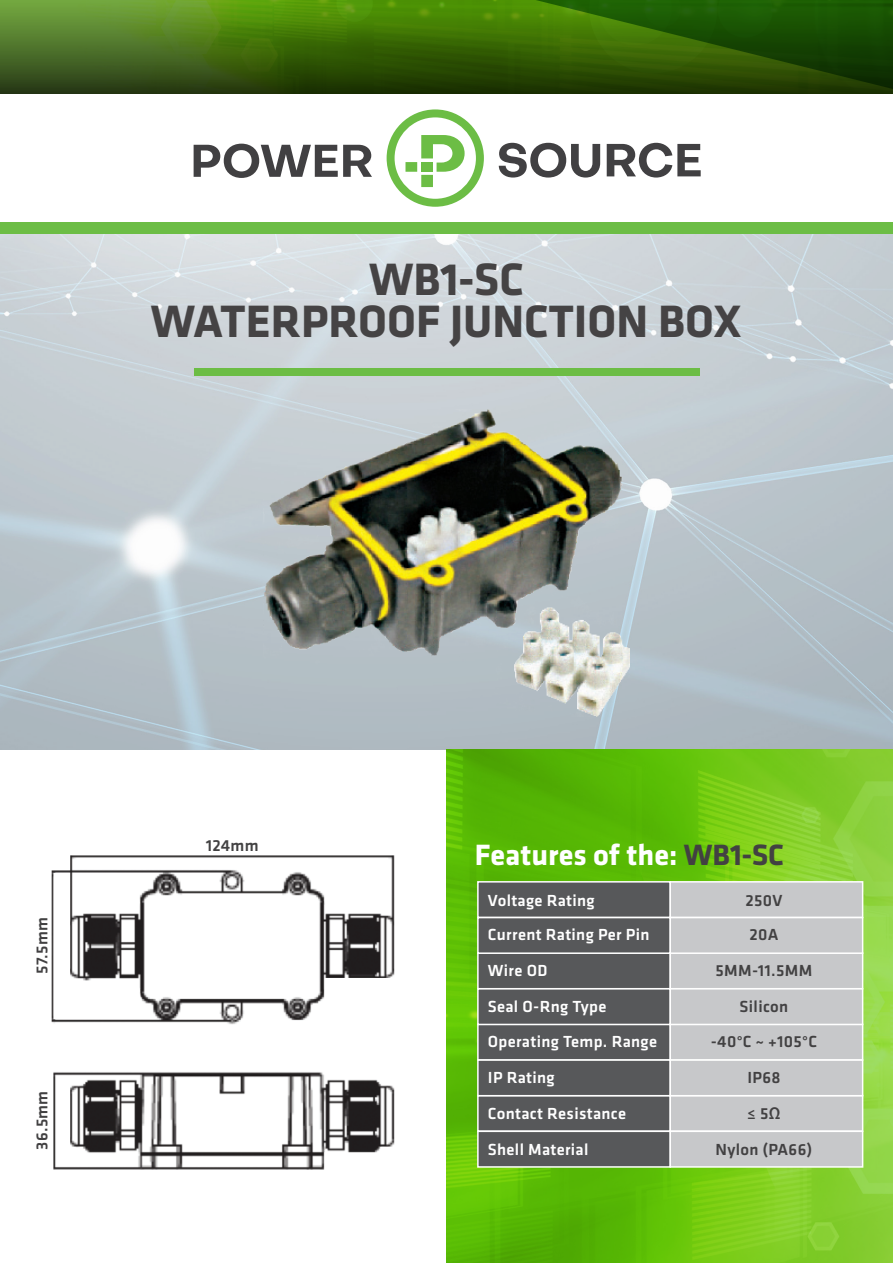
<style>
.page{position:relative;width:893px;height:1263px;background:#fff}
.page>*{position:absolute;margin:0;border:0;box-sizing:border-box;transform-origin:0 0}
.t1{font:700 47.1px/42.3px "Klavika";color:#454344;text-align:center}
.t2{font:700 30.45px "Klavika";color:#fff}
.t3{font:500 16.65px "Klavika";letter-spacing:.02em;color:#fff}
.t4{font:500 16.65px "Klavika";letter-spacing:.02em;color:#424142}
.s1{color:#424142}
.s2{font-family:"Helvetica Neue LT Std";font-weight:700}
</style>
<div class="page">
<img style="left:0;top:233px;width:893px;height:516px">
<div style="left:0;top:219px;width:893px;height:14px;background:#6cbd45"></div>
<svg style="left:0;top:0;width:893px;height:94px;background:#466d1b"></svg>
<svg style="left:334px;top:0;width:559px;height:92px;background:#2c5a03"></svg>
<div style="left:0;top:95px;width:893px;height:127px;background:#fff"></div>
<svg style="left:194px;top:144px;width:178px;height:34px"></svg>
<svg style="left:499px;top:143px;width:101px;height:35px"></svg>
<svg style="left:607px;top:143px;width:94px;height:35px"></svg>
<svg style="left:387px;top:109px;width:97px;height:98px"></svg>
<img style="left:446px;top:749px;width:447px;height:514px">
<img style="left:263px;top:409px;width:367px;height:307px">
<div style="left:477px;top:881px;width:194px;height:37px;background:#57585a;border:2px solid #fff"></div>
<div style="left:477px;top:1023px;width:194px;height:38px;background:#57585a"></div>
<div style="left:477px;top:952px;width:194px;height:37px;background:#57585a"></div>
<div style="left:477px;top:1095px;width:194px;height:37px;background:#57585a"></div>
<div style="left:477px;top:917px;width:194px;height:37px;background:#57585a;border:2px solid #fff"></div>
<div style="left:477px;top:1059px;width:194px;height:37px;background:#57585a;border:2px solid #fff"></div>
<div style="left:477px;top:988px;width:194px;height:37px;background:#57585a;border:2px solid #fff"></div>
<div style="left:477px;top:1130px;width:194px;height:38px;background:#57585a;border:2px solid #fff"></div>
<div style="left:669px;top:881px;width:194px;height:37px;background:#c7c8ca;border:2px solid #fff"></div>
<div style="left:669px;top:1023px;width:194px;height:38px;background:#c7c8ca;border:2px solid #fff"></div>
<div style="left:669px;top:952px;width:194px;height:37px;background:#c7c8ca"></div>
<div style="left:669px;top:1095px;width:194px;height:37px;background:#c7c8ca;border:2px solid #fff"></div>
<div style="left:669px;top:917px;width:194px;height:37px;background:#c7c8ca;border:2px solid #fff"></div>
<div style="left:669px;top:1059px;width:194px;height:37px;background:#c7c8ca;border:2px solid #fff"></div>
<div style="left:669px;top:988px;width:194px;height:37px;background:#c7c8ca;border:2px solid #fff"></div>
<div style="left:669px;top:1130px;width:194px;height:38px;background:#c7c8ca;border:2px solid #fff"></div>
<div style="left:195px;top:368px;width:505px;height:8px;background:#6cbd45"></div>
<img style="left:51px;top:855px;width:344px;height:315px">
<p class="t1" style="left:151px;top:259px;width:593px">WB1-SC<br>WATERPROOF JUNCTION BOX</p>
<p class="t4" style="left:33px;top:974px;width:58px;rotate:-90deg">57.5mm</p>
<p class="t4" style="left:33px;top:1150px;width:61px;rotate:-90deg">36.5mm</p>
<p class="t4" style="left:206px;top:836px;width:54px">124mm</p>
<p class="t2" style="left:475px;top:838px;width:311px">Features of the: <span class="s1">WB1-SC</span></p>
<p class="t3" style="left:488px;top:891px;width:108px">Voltage Rating</p>
<p class="t4" style="left:745px;top:891px;width:39px">250V</p>
<p class="t3" style="left:488px;top:926px;width:163px">Current Rating Per Pin</p>
<p class="t4" style="left:749px;top:926px;width:31px">20A</p>
<p class="t3" style="left:488px;top:962px;width:61px">Wire OD</p>
<p class="t4" style="left:716px;top:962px;width:98px">5MM-11.5MM</p>
<p class="t3" style="left:488px;top:998px;width:120px">Seal O-Rng Type</p>
<p class="t4" style="left:740px;top:998px;width:50px">Silicon</p>
<p class="t3" style="left:488px;top:1032px;width:171px">Operating Temp. Range</p>
<p class="t4" style="left:711px;top:1032px;width:108px">-40°C ~ +105°C</p>
<p class="t3" style="left:488px;top:1068px;width:68px">IP Rating</p>
<p class="t4" style="left:747px;top:1068px;width:35px">IP68</p>
<p class="t3" style="left:488px;top:1104px;width:140px">Contact Resistance</p>
<p class="t4" style="left:747px;top:1104px;width:35px">≤ 5<span class="s2">Ω</span></p>
<p class="t3" style="left:488px;top:1140px;width:102px">Shell Material</p>
<p class="t4" style="left:715px;top:1140px;width:98px">Nylon (PA66)</p>
</div>
